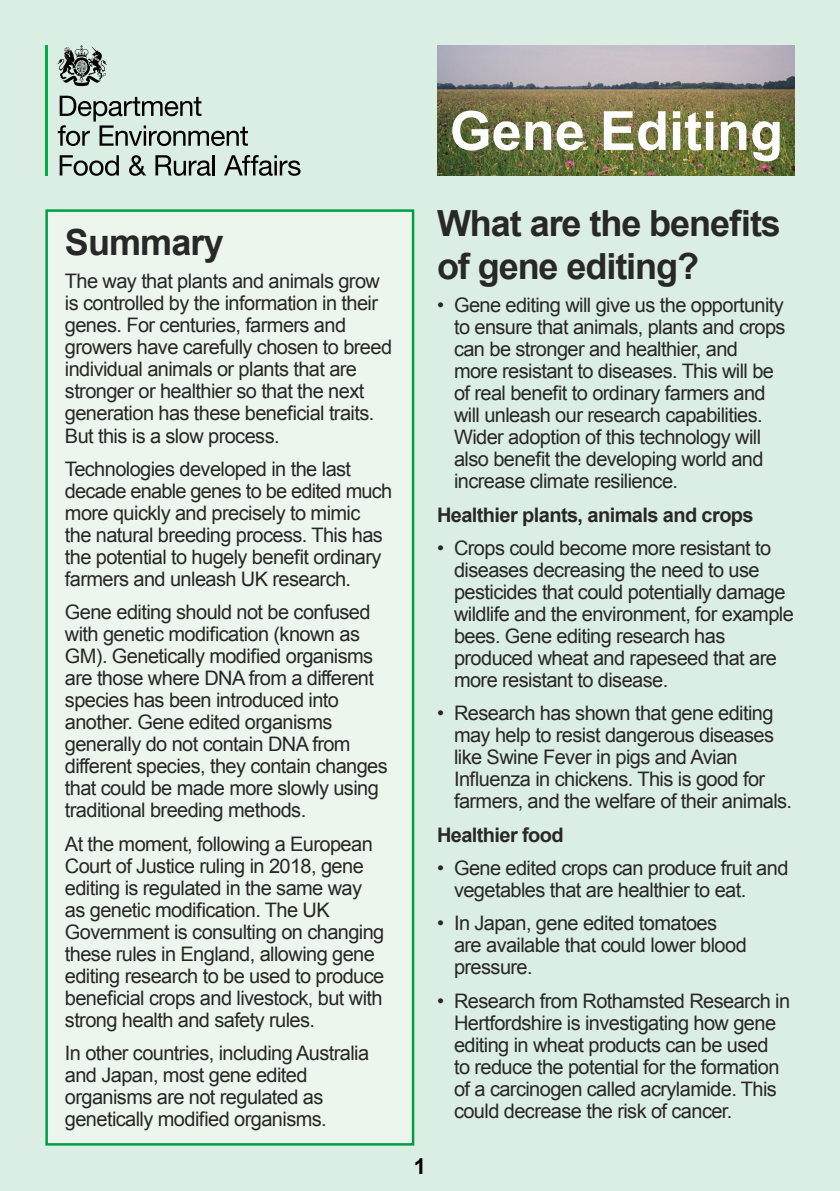
<style>
.page{position:relative;width:840px;height:1191px;background:#fff}
.page>*{position:absolute;margin:0;border:0;box-sizing:border-box;transform-origin:0 0}
.Header_1{font:700 54px "Arial";color:#fff}
.Header_1-2{font:700 36px/43.2px "Arial";letter-spacing:-.03em;color:#282827}
.t1{font:700 22px "Arial";color:#000}
.Body_Text{font:20px/22px "Arial";letter-spacing:-.03em;color:#282827}
.Header_4{font:700 20px "Arial";letter-spacing:-.03em;color:#282827}
</style>
<div class="page">
<div style="left:0;top:0;width:839px;height:1191px;background:#dbeee3"></div>
<img style="left:437px;top:45px;width:357px;height:131px">
<hr style="left:45px;top:45px;width:3px;height:130px;background:#00ae43">
<svg style="left:58px;top:96px;width:190px;height:50px"></svg>
<svg style="left:60px;top:155px;width:59px;height:21px"></svg>
<svg style="left:129px;top:155px;width:17px;height:21px"></svg>
<svg style="left:155px;top:155px;width:56px;height:21px"></svg>
<hr style="left:212px;top:155px;width:3px;height:20px;background:#000">
<svg style="left:224px;top:155px;width:76px;height:21px"></svg>
<svg style="left:57px;top:45px;width:50px;height:41px"></svg>
<div style="left:47px;top:211px;width:366px;height:933px;background:#edf6ed"></div>
<div style="left:45px;top:209px;width:369px;height:936px;border:2px solid #009e44"></div>
<h1 class="Header_1-2" style="left:65px;top:222px;width:160px">Summary</h1>
<p class="Body_Text" style="left:65px;top:271px;width:328px">The way that plants and animals grow is controlled by the information in their genes. For centuries, farmers and growers have carefully chosen to breed individual animals or plants that are stronger or healthier so that the next generation has these beneficial traits.<br>But this is a slow process.</p>
<p class="Body_Text" style="left:65px;top:458px;width:328px">Technologies developed in the last decade enable genes to be edited much more quickly and precisely to mimic<br>the natural breeding process. This has the potential to hugely benefit ordinary farmers and unleash UK research.</p>
<p class="Body_Text" style="left:65px;top:601px;width:324px">Gene editing should not be confused with genetic modification (known as GM). Genetically modified organisms are those where DNA from a different species has been introduced into another. Gene edited organisms generally do not contain DNA from different species, they contain changes that could be made more slowly using traditional breeding methods.</p>
<p class="Body_Text" style="left:65px;top:833px;width:321px">At the moment, following a European Court of Justice ruling in 2018, gene editing is regulated in the same way as genetic modification. The UK Government is consulting on changing these rules in England, allowing gene editing research to be used to produce beneficial crops and livestock, but with strong health and safety rules.</p>
<p class="Body_Text" style="left:65px;top:1042px;width:306px">In other countries, including Australia and Japan, most gene edited organisms are not regulated as genetically modified organisms.</p>
<h1 class="Header_1" style="left:449px;top:95px;width:335px">Gene Editing</h1>
<h1 class="Header_1-2" style="left:437px;top:202px;width:345px">What are the benefits of gene editing?</h1>
<p class="Body_Text" style="left:454px;top:294px;width:333px;text-indent:-17px">• Gene editing will give us the opportunity to ensure that animals, plants and crops can be stronger and healthier, and more resistant to diseases. This will be of real benefit to ordinary farmers and will unleash our research capabilities.<br>Wider adoption of this technology will also benefit the developing world and increase climate resilience.</p>
<p class="Header_4" style="left:437px;top:501px;width:318px">Healthier plants, animals and crops</p>
<p class="Body_Text" style="left:454px;top:537px;width:341px;text-indent:-17px">• Crops could become more resistant to diseases decreasing the need to use pesticides that could potentially damage wildlife and the environment, for example bees. Gene editing research has produced wheat and rapeseed that are more resistant to disease.</p>
<p class="Body_Text" style="left:454px;top:702px;width:339px;text-indent:-17px">• Research has shown that gene editing may help to resist dangerous diseases like Swine Fever in pigs and Avian Influenza in chickens. This is good for farmers, and the welfare of their animals.</p>
<p class="Header_4" style="left:437px;top:821px;width:128px">Healthier food</p>
<p class="Body_Text" style="left:454px;top:857px;width:336px;text-indent:-17px">• Gene edited crops can produce fruit and vegetables that are healthier to eat.</p>
<p class="Body_Text" style="left:454px;top:912px;width:294px;text-indent:-17px">• In Japan, gene edited tomatoes are available that could lower blood pressure.</p>
<p class="Body_Text" style="left:454px;top:990px;width:337px;text-indent:-17px">• Research from Rothamsted Research in Hertfordshire is investigating how gene editing in wheat products can be used<br>to reduce the potential for the formation of a carcinogen called acrylamide. This could decrease the risk of cancer.</p>
<p class="t1" style="left:413px;top:1151px;width:14px">1</p>
</div>
